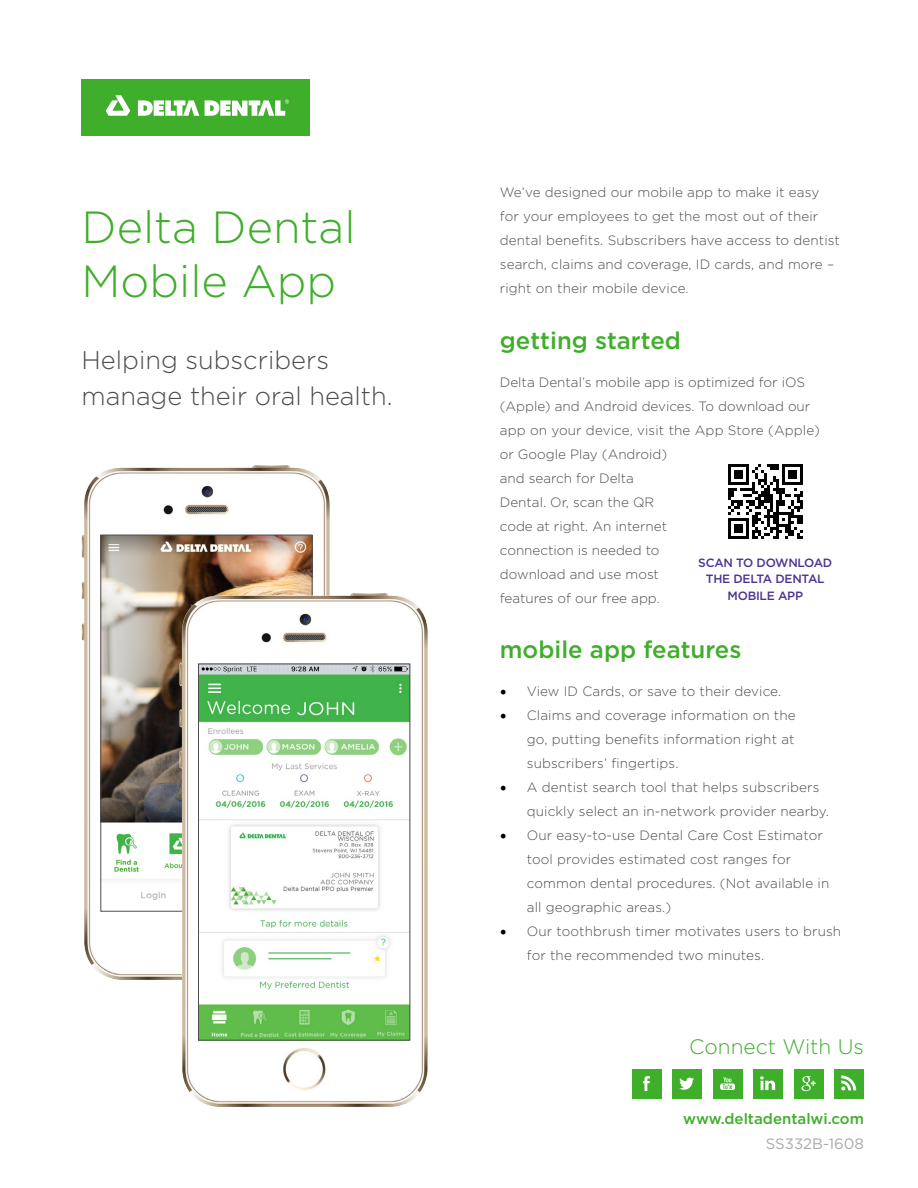
<style>
.page{position:relative;width:918px;height:1188px;background:#fff}
.page>*{position:absolute;margin:0;border:0;box-sizing:border-box;transform-origin:0 0}
.t1{font:300 45px/54px "Gotham";color:#3fae2a}
.t2{font:300 25.5px/36px "Gotham";color:#4d4d4f}
.t3{font:500 24px "Gotham";color:#3fae2a}
.t4{font:300 20.85px "Gotham";color:#3fae2a}
.t5{font:500 15px "Gotham";color:#3fae2a}
.t6{font:15px "Gotham";color:#a7a9ac}
.t7{font:300 13.5px/24px "Gotham";letter-spacing:.01em;color:#4d4d4f}
.t8{font:500 12px/16.5px "Gotham";letter-spacing:-.02em;color:#4c3494;text-align:center}
.s1{font-family:"Minion Pro";font-weight:400;font-size:18px;color:#000}
</style>
<div class="page">
<div style="left:81px;top:80px;width:229px;height:56px;background:#3fae2a"></div>
<svg style="left:106px;top:95px;width:24px;height:21px"></svg>
<svg style="left:138px;top:100px;width:61px;height:16px"></svg>
<svg style="left:205px;top:100px;width:84px;height:16px"></svg>
<div style="left:632px;top:1069px;width:29px;height:30px;background:#3fae2a"></div>
<svg style="left:643px;top:1076px;width:7px;height:15px"></svg>
<div style="left:672px;top:1069px;width:30px;height:30px;background:#3fae2a"></div>
<svg style="left:679px;top:1078px;width:15px;height:12px"></svg>
<div style="left:713px;top:1069px;width:29px;height:30px;background:#3fae2a"></div>
<svg style="left:720px;top:1077px;width:15px;height:13px"></svg>
<div style="left:753px;top:1069px;width:30px;height:30px;background:#3fae2a"></div>
<svg style="left:760px;top:1076px;width:15px;height:14px"></svg>
<div style="left:794px;top:1069px;width:29px;height:30px;background:#3fae2a"></div>
<svg style="left:801px;top:1076px;width:15px;height:15px"></svg>
<div style="left:834px;top:1069px;width:30px;height:30px;background:#3fae2a"></div>
<svg style="left:841px;top:1075px;width:15px;height:15px"></svg>
<img style="left:728px;top:464px;width:75px;height:75px">
<img style="left:81px;top:465px;width:249px;height:515px">
<img style="left:103px;top:537px;width:207px;height:372px">
<img style="left:168px;top:583px;width:260px;height:524px">
<img style="left:200px;top:666px;width:208px;height:372px">
<div style="left:198px;top:664px;width:212px;height:376px;border:1px solid #4d4d4f"></div>
<h1 class="t1" style="left:82px;top:199px;width:276px">Delta Dental<br>Mobile App</h1>
<h2 class="t2" style="left:82px;top:342px;width:313px">Helping subscribers manage their oral health.</h2>
<p class="t7" style="left:500px;top:180px;width:342px">We’ve designed our mobile app to make it easy for your employees to get the most out of their dental benefits. Subscribers have access to dentist search, claims and coverage, ID cards, and more – right on their mobile device.</p>
<h3 class="t3" style="left:500px;top:325px;width:183px">getting started</h3>
<p class="t7" style="left:500px;top:370px;width:322px">Delta Dental’s mobile app is optimized for iOS (Apple) and Android devices. To download our app on your device, visit the App Store (Apple) or Google Play (Android)<br>and search for Delta<br>Dental. Or, scan the QR<br>code at right. An internet<br>connection is needed to<br>download and use most<br>features of our free app.</p>
<h3 class="t3" style="left:500px;top:634px;width:243px">mobile app features</h3>
<p class="t7" style="left:500px;top:679px;width:283px"><span class="s1">•</span> View ID Cards, or save to their device.</p>
<p class="t7" style="left:527px;top:703px;width:270px;text-align:justify;text-indent:-27px"><span class="s1">•</span> Claims and coverage information on the go, putting benefits information right at subscribers’ fingertips.</p>
<p class="t7" style="left:527px;top:775px;width:304px;text-indent:-27px"><span class="s1">•</span> A dentist search tool that helps subscribers quickly select an in-network provider nearby.</p>
<p class="t7" style="left:527px;top:823px;width:304px;text-indent:-27px"><span class="s1">•</span> Our easy-to-use Dental Care Cost Estimator tool provides estimated cost ranges for common dental procedures. (Not available in all geographic areas.)</p>
<p class="t7" style="left:527px;top:919px;width:316px;text-indent:-27px"><span class="s1">•</span> Our toothbrush timer motivates users to brush for the recommended two minutes.</p>
<p class="t8" style="left:698px;top:554px;width:136px">SCAN TO DOWNLOAD<br>THE DELTA DENTAL<br>MOBILE APP</p>
<h3 class="t4" style="left:689px;top:1033px;width:176px">Connect With Us</h3>
<p class="t5" style="left:683px;top:1108px;width:182px">www.deltadentalwi.com</p>
<p class="t6" style="left:766px;top:1134px;width:100px">SS332B-1608</p>
</div>
